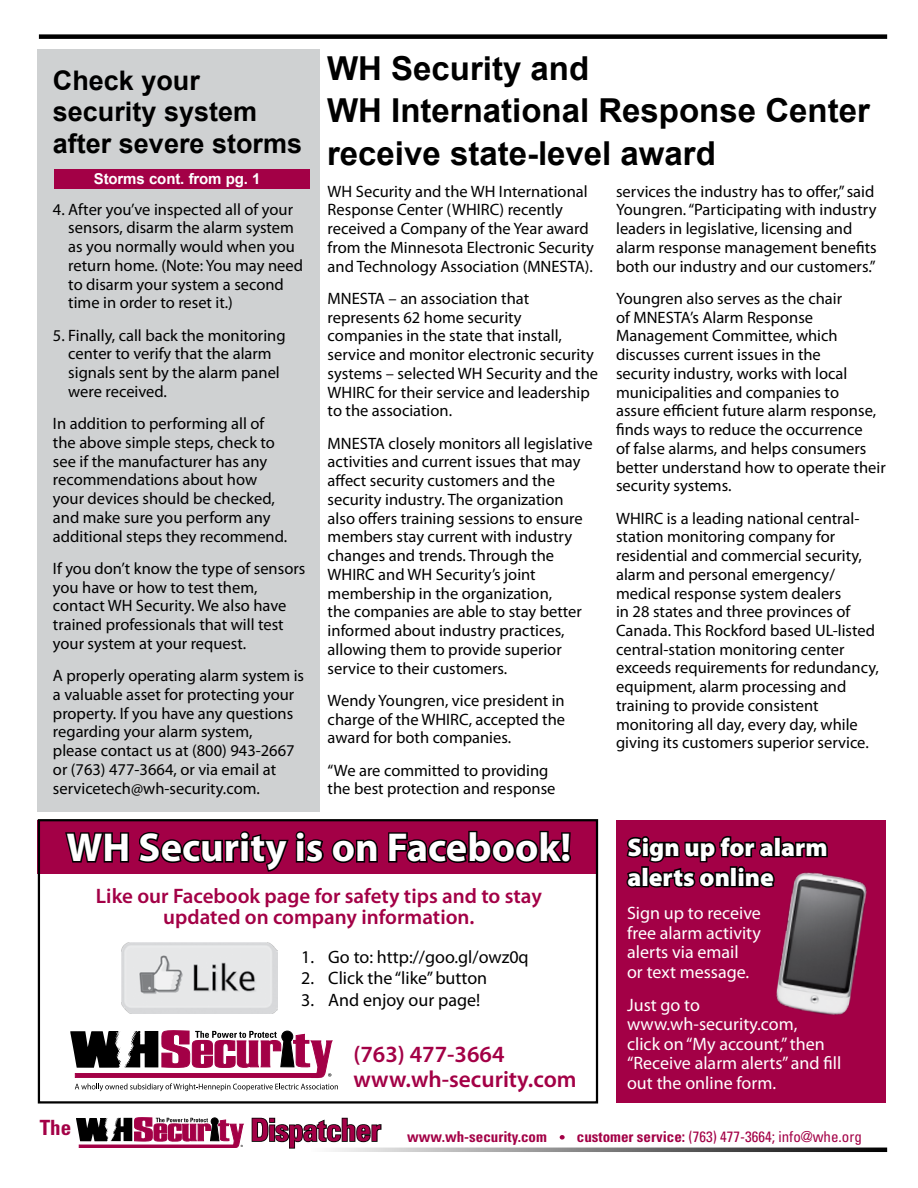
<style>
.page{position:relative;width:918px;height:1188px;background:#fff}
.page>*{position:absolute;margin:0;border:0;box-sizing:border-box;transform-origin:0 0}
.t1{font:700 40.5px "Myriad Pro";color:#fff}
.t2{font:700 33px/42px "Arial";color:#000}
.t3{font:700 condensed 31.05px "Univers LT Std";letter-spacing:-.03em;color:#a30046}
.t4{font:700 27px/31.5px "Arial";color:#000}
.t5{font:900 25.5px/30px "Myriad Pro";color:#fff}
.t6{font:600 23.4px/25px "Myriad Pro";color:#a30046}
.t7{font:600 21px/21px "Myriad Pro";color:#a30046;text-align:center}
.t8{font:700 condensed 21px "Univers LT Std";color:#a30046}
.t9{font:18px/19.5px "Myriad Pro";color:#fff}
.t10{font:18px "Myriad Pro";color:#000}
.t11{font:16.5px/18.8px "Myriad Pro";color:#000}
.t12{font:condensed 15px "Univers LT Std";color:#a30046}
.t13{font:700 condensed 15px "Univers LT Std";color:#a30046}
.t14{font:700 15px "Arial";letter-spacing:-.01em;color:#fff}
.s1{font-weight:700}
</style>
<div class="page">
<div style="left:38px;top:49px;width:282px;height:762px;background:#cfd1d2"></div>
<svg style="left:331px;top:1148px;width:556px;height:4px"></svg>
<div style="left:39px;top:34px;width:848px;height:5px;background:#000"></div>
<svg style="left:251px;top:1117px;width:131px;height:32px"></svg>
<svg style="left:76px;top:1117px;width:168px;height:31px"></svg>
<svg style="left:70px;top:1030px;width:268px;height:61px"></svg>
<div style="left:616px;top:820px;width:270px;height:282px;background:#a30046"></div>
<div style="left:38px;top:820px;width:560px;height:54px;background:#a30046"></div>
<svg style="left:626px;top:836px;width:202px;height:52px"></svg>
<svg style="left:560px;top:1135px;width:5px;height:5px"></svg>
<div style="left:54px;top:169px;width:256px;height:20px;background:#a30046"></div>
<img style="left:121px;top:943px;width:157px;height:70px">
<svg style="left:65px;top:831px;width:313px;height:41px"></svg>
<svg style="left:388px;top:830px;width:183px;height:33px"></svg>
<div style="left:38px;top:819px;width:560px;height:285px;border:2px solid #000"></div>
<img style="left:767px;top:863px;width:100px;height:152px">
<h3 class="t4" style="left:53px;top:65px;width:251px">Check your security system after severe storms</h3>
<p class="t14" style="left:94px;top:169px;width:168px">Storms cont. from pg. 1</p>
<p class="t11" style="left:68px;top:200px;width:236px;text-indent:-15px">4. After you’ve inspected all of your sensors, disarm the alarm system as you normally would when you return home. (Note: You may need to disarm your system a second time in order to reset it.)</p>
<p class="t11" style="left:68px;top:326px;width:219px;text-indent:-15px">5. Finally, call back the monitoring center to verify that the alarm signals sent by the alarm panel were received.</p>
<p class="t11" style="left:53px;top:414px;width:236px">In addition to performing all of the above simple steps, check to see if the manufacturer has any recommendations about how your devices should be checked, and make sure you perform any additional steps they recommend.</p>
<p class="t11" style="left:53px;top:559px;width:254px">If you don’t know the type of sensors you have or how to test them, contact WH Security. We also have trained professionals that will test your system at your request.</p>
<p class="t11" style="left:53px;top:666px;width:253px">A properly operating alarm system is a valuable asset for protecting your property. If you have any questions regarding your alarm system,<br>please contact us at (800) 943-2667 or (763) 477-3664, or via email at servicetech@wh-security.com.</p>
<h2 class="t2" style="left:327px;top:49px;width:544px">WH Security and<br>WH International Response Center receive state-level award</h2>
<p class="t11" style="left:328px;top:182px;width:268px">WH Security and the WH International Response Center (WHIRC) recently received a Company of the Year award from the Minnesota Electronic Security and Technology Association (MNESTA).</p>
<p class="t11" style="left:328px;top:289px;width:272px">MNESTA – an association that represents 62 home security companies in the state that install, service and monitor electronic security systems – selected WH Security and the WHIRC for their service and leadership to the association.</p>
<p class="t11" style="left:328px;top:434px;width:266px">MNESTA closely monitors all legislative activities and current issues that may affect security customers and the security industry. The organization also offers training sessions to ensure members stay current with industry changes and trends. Through the WHIRC and WH Security’s joint membership in the organization,<br>the companies are able to stay better informed about industry practices, allowing them to provide superior service to their customers.</p>
<p class="t11" style="left:328px;top:691px;width:239px;text-align:justify">Wendy Youngren, vice president in charge of the WHIRC, accepted the award for both companies.</p>
<p class="t11" style="left:328px;top:760px;width:229px">“We are committed to providing the best protection and response</p>
<p class="t11" style="left:616px;top:181px;width:262px">services the industry has to offer,” said Youngren. “Participating with industry leaders in legislative, licensing and alarm response management benefits both our industry and our customers.”</p>
<p class="t11" style="left:616px;top:289px;width:271px">Youngren also serves as the chair<br>of MNESTA’s Alarm Response<br>Management Committee, which discusses current issues in the<br>security industry, works with local municipalities and companies to assure efficient future alarm response, finds ways to reduce the occurrence<br>of false alarms, and helps consumers better understand how to operate their security systems.</p>
<p class="t11" style="left:616px;top:508px;width:264px">WHIRC is a leading national central&shy;station monitoring company for residential and commercial security, alarm and personal emergency/ medical response system dealers<br>in 28 states and three provinces of Canada. This Rockford based UL-listed central-station monitoring center exceeds requirements for redundancy, equipment, alarm processing and training to provide consistent monitoring all day, every day, while giving its customers superior service.</p>
<h1 class="t1" style="left:66px;top:821px;width:506px">WH Security is on Facebook!</h1>
<p class="t7" style="left:96px;top:886px;width:447px">Like our Facebook page for safety tips and to stay updated on company information.</p>
<p class="t10" style="left:301px;top:945px;width:229px">1. Go to: http://goo.gl/owz0q</p>
<p class="t10" style="left:301px;top:967px;width:187px">2. Click the “like” button</p>
<p class="t10" style="left:301px;top:989px;width:180px">3. And enjoy our page!</p>
<h3 class="t6" style="left:353px;top:1042px;width:225px">(763) 477-3664 www.wh-security.com</h3>
<h3 class="t5" style="left:627px;top:833px;width:202px">Sign up for alarm alerts online</h3>
<p class="t9" style="left:627px;top:903px;width:135px">Sign up to receive free alarm activity alerts via email<br>or text message.</p>
<p class="t9" style="left:627px;top:995px;width:216px">Just go to www.wh-security.com,<br>click on “My account,” then “Receive alarm alerts” and fill out the online form.</p>
<p class="t8" style="left:40px;top:1115px;width:33px">The</p>
<h3 class="t3" style="left:250px;top:1111px;width:132px">Dispatcher</h3>
<p class="t13" style="left:407px;top:1127px;width:141px">www.wh-security.com</p>
<p class="t12" style="left:577px;top:1127px;width:287px"><span class="s1">customer service:</span> (763) 477-3664; info@whe.org</p>
</div>
